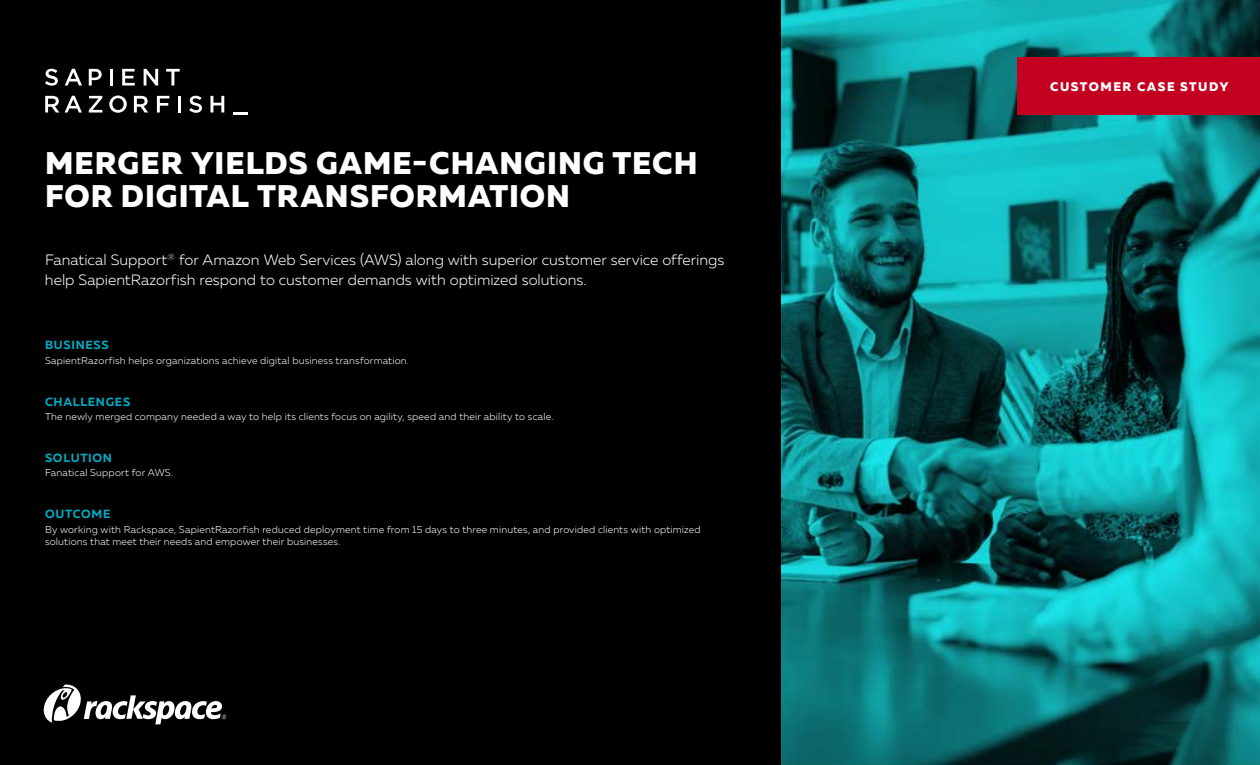
<style>
.page{position:relative;width:1260px;height:765px;background:#000}
.page>*{position:absolute;margin:0;border:0;box-sizing:border-box;transform-origin:0 0}
.t1{font:800 31.25px/32.8px "Muller";letter-spacing:.03em;color:#fff}
.t2{font:300 15px/20.2px "Muller";color:#fff}
.t3{font:800 12.5px "Muller";letter-spacing:.12em;color:#fff}
.t4{font:700 11.88px "Muller";letter-spacing:.06em;color:#00adc4}
.t5{font:300 10px/12px "Muller";letter-spacing:.02em;color:#fff}
</style>
<div class="page">
<svg style="left:43px;top:684px;width:183px;height:40px"></svg>
<img style="left:781px;top:0;width:479px;height:765px">
<svg style="left:45px;top:69px;width:13px;height:17px"></svg>
<svg style="left:65px;top:69px;width:17px;height:17px"></svg>
<svg style="left:89px;top:69px;width:13px;height:17px"></svg>
<hr style="left:110px;top:69px;width:3px;height:17px;background:#fff">
<svg style="left:122px;top:69px;width:13px;height:17px"></svg>
<svg style="left:144px;top:69px;width:14px;height:17px"></svg>
<svg style="left:166px;top:69px;width:14px;height:17px"></svg>
<svg style="left:45px;top:96px;width:14px;height:17px"></svg>
<svg style="left:65px;top:96px;width:17px;height:17px"></svg>
<svg style="left:89px;top:96px;width:13px;height:17px"></svg>
<svg style="left:109px;top:96px;width:18px;height:17px"></svg>
<svg style="left:134px;top:96px;width:14px;height:17px"></svg>
<svg style="left:157px;top:96px;width:12px;height:17px"></svg>
<hr style="left:178px;top:96px;width:3px;height:17px;background:#fff">
<svg style="left:189px;top:96px;width:13px;height:17px"></svg>
<svg style="left:210px;top:96px;width:14px;height:17px"></svg>
<svg style="left:233px;top:113px;width:15px;height:2px"></svg>
<div style="left:1018px;top:58px;width:242px;height:57px;background:#c40021"></div>
<h1 class="t1" style="left:45px;top:147px;width:654px">MERGER YIELDS GAME-CHANGING TECH<br>FOR DIGITAL TRANSFORMATION</h1>
<h2 class="t2" style="left:45px;top:249px;width:681px">Fanatical Support<sup>®</sup> for Amazon Web Services (AWS) along with superior customer service offerings help SapientRazorfish respond to customer demands with optimized solutions.</h2>
<p class="t4" style="left:45px;top:338px;width:65px">BUSINESS</p>
<p class="t5" style="left:45px;top:354px;width:365px">SapientRazorfish helps organizations achieve digital business transformation.</p>
<p class="t4" style="left:45px;top:394px;width:87px">CHALLENGES</p>
<p class="t5" style="left:45px;top:411px;width:510px">The newly merged company needed a way to help its clients focus on agility, speed and their ability to scale.</p>
<p class="t4" style="left:45px;top:450px;width:68px">SOLUTION</p>
<p class="t5" style="left:45px;top:467px;width:130px">Fanatical Support for AWS.</p>
<p class="t4" style="left:45px;top:507px;width:67px">OUTCOME</p>
<p class="t5" style="left:45px;top:523px;width:657px">By working with Rackspace, SapientRazorfish reduced deployment time from 15 days to three minutes, and provided clients with optimized solutions that meet their needs and empower their businesses.</p>
<p class="t3" style="left:1050px;top:79px;width:180px">CUSTOMER CASE STUDY</p>
</div>
